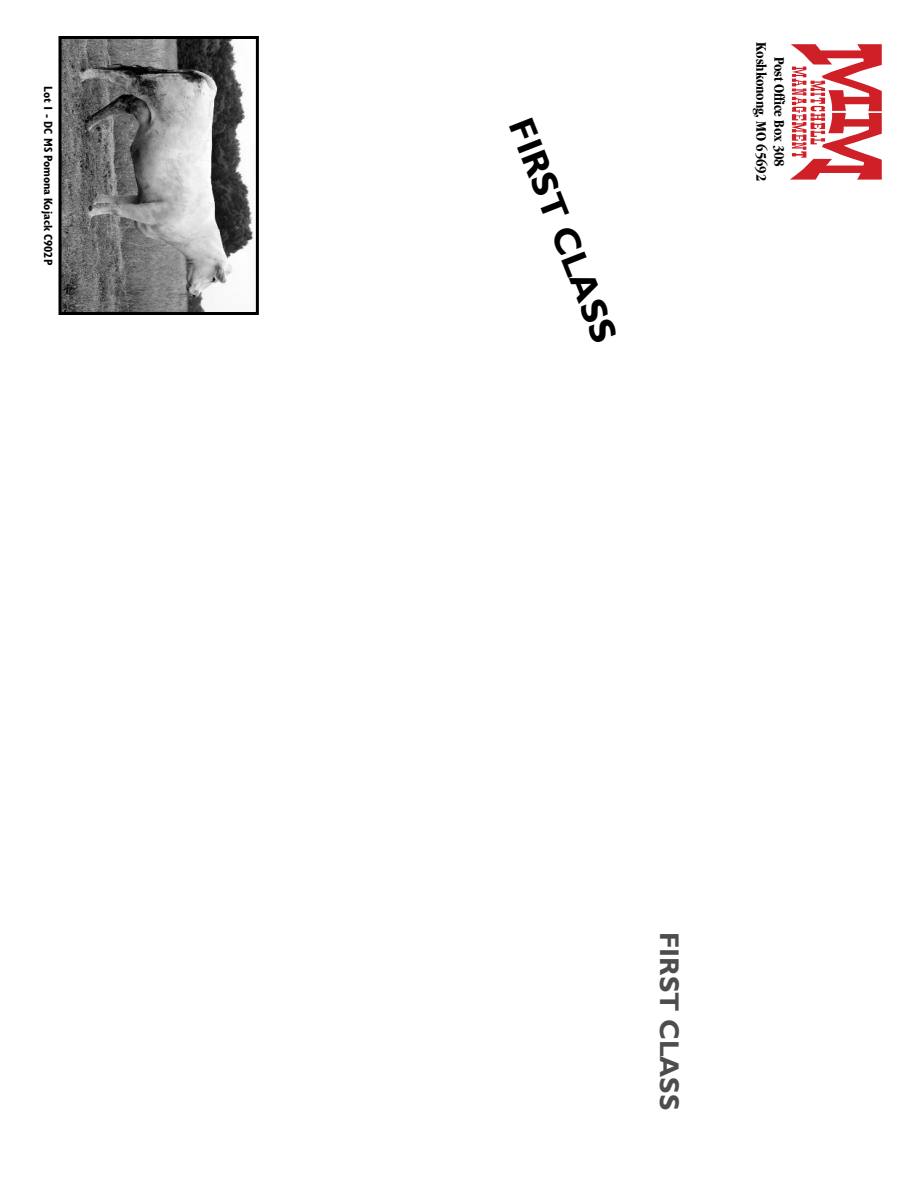
<style>
.page{position:relative;width:918px;height:1188px;background:#fff}
.page>*{position:absolute;margin:0;border:0;box-sizing:border-box;transform-origin:0 0}
.t1{font:700 36px "Gill Sans";color:#000}
.t2{font:700 27px "Gill Sans";color:#4d4d4d}
.t3{font:700 condensed 15px/18px "Garamond";letter-spacing:-.015em;color:#000;text-align:center}
.t4{font:700 condensed 12px "Gill Sans";color:#000}
</style>
<div class="page">
<svg style="left:790px;top:44px;width:92px;height:136px"></svg>
<img style="left:63px;top:40px;width:191px;height:271px">
<div style="left:59px;top:36px;width:200px;height:279px;border:3px solid #000"></div>
<p class="t4" style="left:55px;top:86px;width:181px;rotate:90deg">lot 1 - DC ms Pomona kojack C902P</p>
<h1 class="t1" style="left:540px;top:112px;width:239px;rotate:69deg">FIrSt CLASS</h1>
<p class="t3" style="left:787px;top:42px;width:140px;rotate:90deg">Post Office Box 308<br>Koshkonong, MO 65692</p>
<h2 class="t2" style="left:685px;top:932px;width:179px;rotate:90deg">FIrSt CLASS</h2>
</div>
